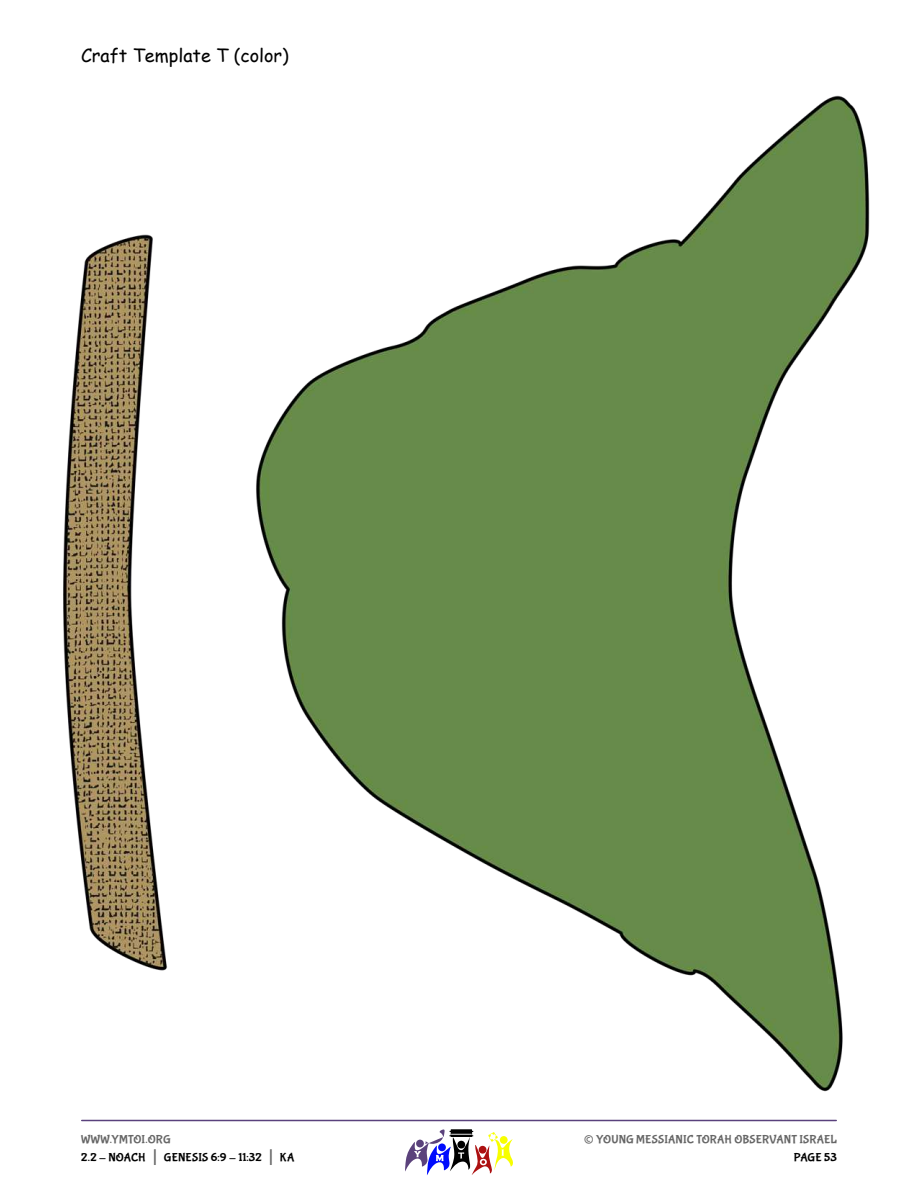
<style>
.page{position:relative;width:918px;height:1188px;background:#fff}
.page>*{position:absolute;margin:0;border:0;box-sizing:border-box;transform-origin:0 0}
.t1{font:27px "Bubblegum Sans";color:#666}
.t2{font:18px "Comic Sans MS";color:#000}
.t3{font:12px/18px "Bubblegum Sans";letter-spacing:.01em;color:#000}
.t4{font:12px "Bubblegum Sans";letter-spacing:.01em;color:#666}
.s1{color:#666}
.s2{font-size:21px;color:#666}
</style>
<div class="page">
<svg style="left:405px;top:1134px;width:108px;height:41px"></svg>
<img style="left:63px;top:95px;width:807px;height:1039px">
<h2 class="t2" style="left:81px;top:47px;width:209px">Craft Template T (color)</h2>
<p class="t3" style="left:81px;top:1130px;width:215px"><span class="s1">WWW.YMTOI.ORG<br></span>2.2 - NOACH <span class="s2">|</span> GENESIS 6:9 - 11:32 <span class="s2">|</span> KA</p>
<h1 class="t1" style="left:584px;top:1122px;width:12px">©</h1>
<p class="t4" style="left:596px;top:1132px;width:242px">YOUNG MESSIANIC TORAH OBSERVANT ISRAEL</p>
<p class="t3" style="left:794px;top:1148px;width:45px">PAGE 53</p>
</div>
